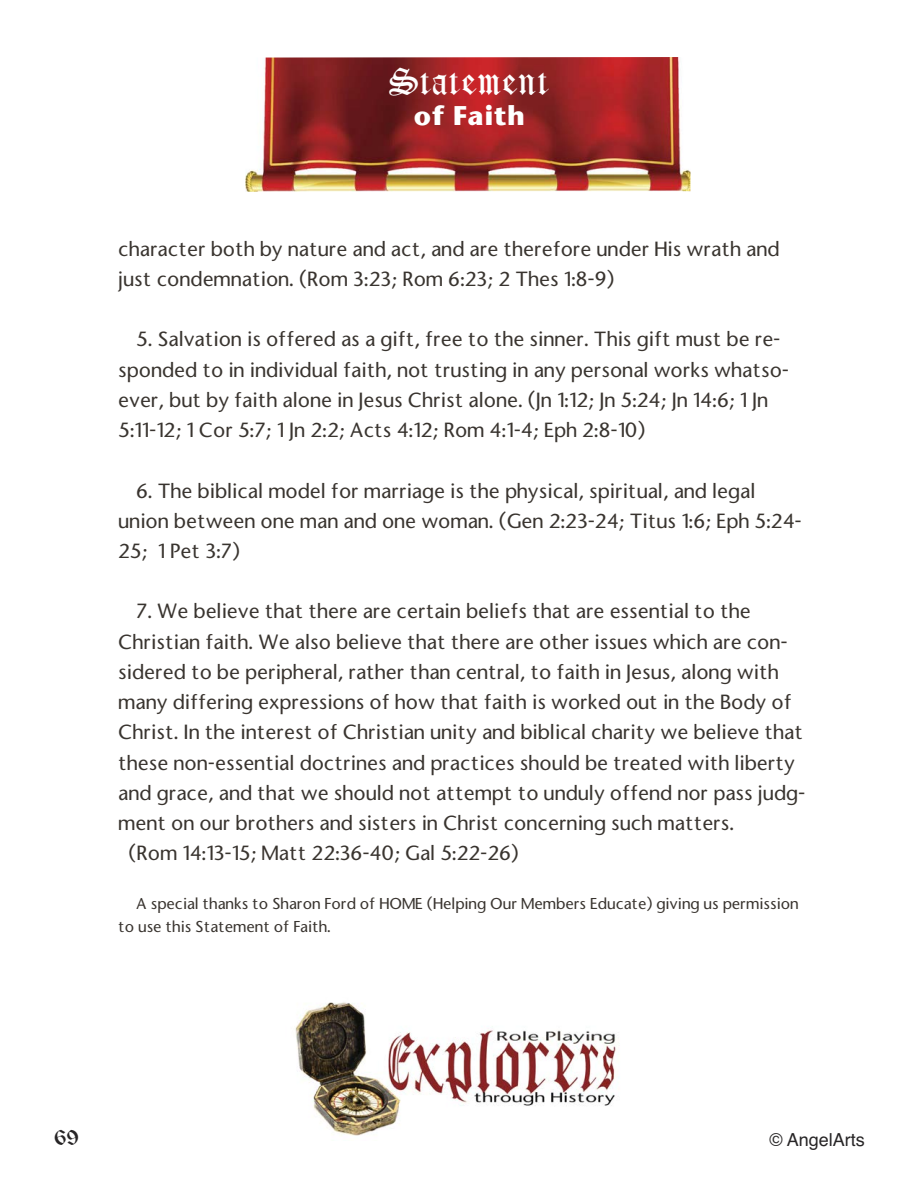
<style>
.page{position:relative;width:918px;height:1188px;background:#fff}
.page>*{position:absolute;margin:0;border:0;box-sizing:border-box;transform-origin:0 0}
.t1{font:32.4px "Castle Font";color:#fff}
.t2{font:700 25.35px "Stone Sans";color:#fff}
.t3{font:500 19.5px/30.2px "Stone Sans";color:#39342f}
.t4{font:18px "Helvetica";color:#272526}
.t5{font:18px "Castle Font";color:#272526}
.t6{font:500 15px/23.2px "Stone Sans";color:#39342f}
</style>
<div class="page">
<img style="left:245px;top:57px;width:445px;height:135px">
<img style="left:295px;top:1002px;width:322px;height:134px">
<h1 class="t1" style="left:389px;top:65px;width:162px">STATEMENT</h1>
<p class="t2" style="left:413px;top:101px;width:113px">of Faith</p>
<p class="t3" style="left:118px;top:234px;width:663px">character both by nature and act, and are therefore under His wrath and just condemnation. (Rom 3:23; Rom 6:23; 2 Thes 1:8-9)</p>
<p class="t3" style="left:118px;top:325px;width:672px;text-indent:18px">5. Salvation is offered as a gift, free to the sinner. This gift must be re&shy;sponded to in individual faith, not trusting in any personal works whatso&shy;ever, but by faith alone in Jesus Christ alone. (Jn 1:12; Jn 5:24; Jn 14:6; 1 Jn 5:11-12; 1 Cor 5:7; 1 Jn 2:2; Acts 4:12; Rom 4:1-4; Eph 2:8-10)</p>
<p class="t3" style="left:118px;top:476px;width:685px;text-indent:18px">6. The biblical model for marriage is the physical, spiritual, and legal union between one man and one woman. (Gen 2:23-24; Titus 1:6; Eph 5:24-<br>25; 1 Pet 3:7)</p>
<p class="t3" style="left:136px;top:597px;width:616px">7. We believe that there are certain beliefs that are essential to the</p>
<p class="t3" style="left:118px;top:627px;width:671px">Christian faith. We also believe that there are other issues which are con-</p>
<p class="t3" style="left:118px;top:657px;width:662px">sidered to be peripheral, rather than central, to faith in Jesus, along with</p>
<p class="t3" style="left:118px;top:687px;width:675px">many differing expressions of how that faith is worked out in the Body of</p>
<p class="t3" style="left:118px;top:718px;width:686px">Christ. In the interest of Christian unity and biblical charity we believe that</p>
<p class="t3" style="left:118px;top:748px;width:678px">these non-essential doctrines and practices should be treated with liberty</p>
<p class="t3" style="left:118px;top:778px;width:689px">and grace, and that we should not attempt to unduly offend nor pass judg-</p>
<p class="t3" style="left:118px;top:808px;width:618px">ment on our brothers and sisters in Christ concerning such matters.</p>
<p class="t3" style="left:128px;top:838px;width:392px">(Rom 14:13-15; Matt 22:36-40; Gal 5:22-26)</p>
<p class="t6" style="left:118px;top:892px;width:682px;text-indent:18px">A special thanks to Sharon Ford of HOME (Helping Our Members Educate) giving us permission to use this Statement of Faith.</p>
<p class="t5" style="left:54px;top:1128px;width:26px">69</p>
<p class="t4" style="left:770px;top:1129px;width:97px">© AngelArts</p>
</div>
